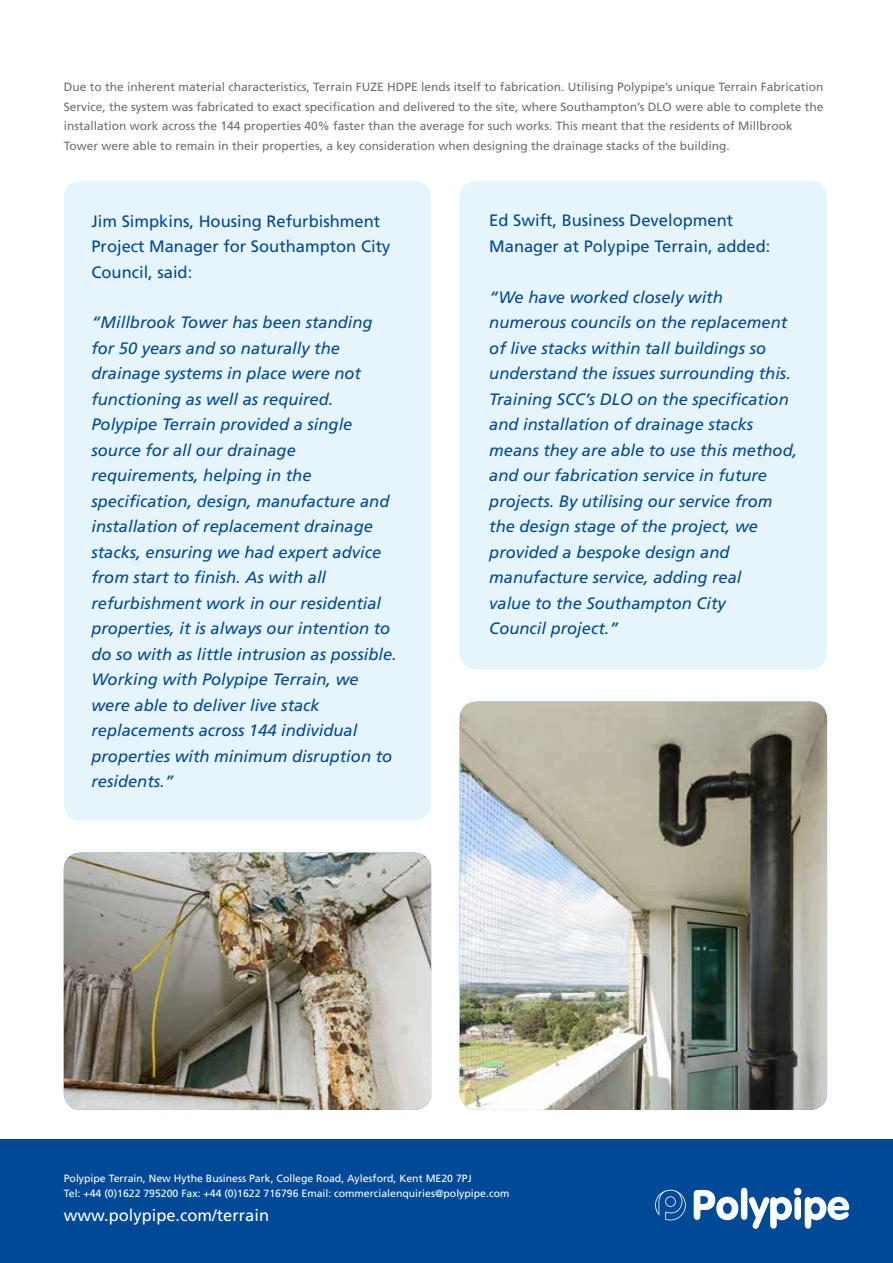
<style>
.page{position:relative;width:893px;height:1263px;background:#fff}
.page>*{position:absolute;margin:0;border:0;box-sizing:border-box;transform-origin:0 0}
.t1{font:italic 16.5px/25.5px "Frutiger LT Std";color:#004996}
.t2{font:16.5px/25.5px "Frutiger LT Std";color:#004996}
.t3{font:16.5px "Frutiger LT Std";color:#fff}
.t4{font:12px/19.5px "Frutiger LT Std";color:#706f6f}
.t5{font:10.5px/15px "Frutiger LT Std";color:#fff}
</style>
<div class="page">
<div style="left:460px;top:181px;width:367px;height:489px;background:#e6f5fc;border-radius:17px"></div>
<img style="left:460px;top:702px;width:367px;height:408px">
<img style="left:64px;top:853px;width:367px;height:257px">
<div style="left:0;top:1140px;width:893px;height:123px;background:#004996"></div>
<svg style="left:655px;top:1190px;width:31px;height:30px"></svg>
<svg style="left:694px;top:1188px;width:155px;height:41px"></svg>
<div style="left:64px;top:181px;width:367px;height:640px;background:#e6f5fc;border-radius:17px"></div>
<p class="t4" style="left:64px;top:77px;width:761px">Due to the inherent material characteristics, Terrain FUZE HDPE lends itself to fabrication. Utilising Polypipe’s unique Terrain Fabrication Service, the system was fabricated to exact specification and delivered to the site, where Southampton’s DLO were able to complete the installation work across the 144 properties 40% faster than the average for such works. This meant that the residents of Millbrook Tower were able to remain in their properties, a key consideration when designing the drainage stacks of the building.</p>
<p class="t2" style="left:91px;top:208px;width:300px">Jim Simpkins, Housing Refurbishment<br>Project Manager for Southampton City<br>Council, said:</p>
<p class="t1" style="left:91px;top:310px;width:307px">“Millbrook Tower has been standing for 50 years and so naturally the drainage systems in place were not functioning as well as required.<br>Polypipe Terrain provided a single source for all our drainage requirements, helping in the specification, design, manufacture and installation of replacement drainage stacks, ensuring we had expert advice from start to finish. As with all refurbishment work in our residential properties, it is always our intention to do so with as little intrusion as possible.<br>Working with Polypipe Terrain, we were able to deliver live stack replacements across 144 individual properties with minimum disruption to residents.”</p>
<p class="t2" style="left:489px;top:208px;width:283px">Ed Swift, Business Development<br>Manager at Polypipe Terrain, added:</p>
<p class="t1" style="left:489px;top:284px;width:310px">“We have worked closely with numerous councils on the replacement of live stacks within tall buildings so understand the issues surrounding this.<br>Training SCC’s DLO on the specification and installation of drainage stacks means they are able to use this method, and our fabrication service in future projects. By utilising our service from the design stage of the project, we provided a bespoke design and manufacture service, adding real<br>value to the Southampton City<br>Council project.”</p>
<p class="t5" style="left:64px;top:1171px;width:447px">Polypipe Terrain, New Hythe Business Park, College Road, Aylesford, Kent ME20 7PJ<br>Tel: +44 (0)1622 795200 Fax: +44 (0)1622 716796 Email: commercialenquiries@polypipe.com</p>
<p class="t3" style="left:64px;top:1206px;width:207px">www.polypipe.com/terrain</p>
</div>
